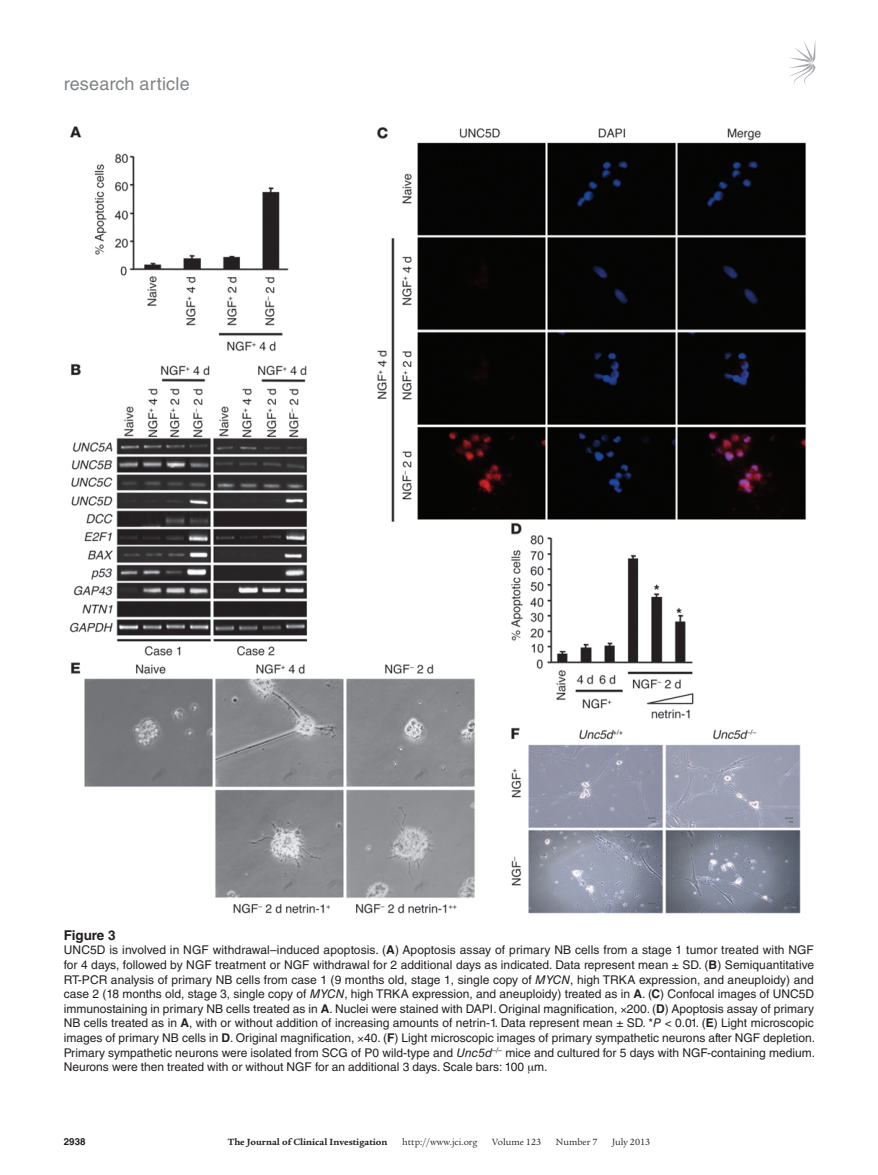
<style>
.page{position:relative;width:878px;height:1175px;background:#fff}
.page>*{position:absolute;margin:0;border:0;box-sizing:border-box;transform-origin:0 0}
.t1{font:18px "Helvetica LT Std";letter-spacing:.01em;color:#808285}
.t2{font:700 13.5px "Helvetica LT Std";color:#231f20}
.t3{font:12px/14.7px "Helvetica LT Std";color:#231f20;text-align:justify}
.t4{font:9.75px "Legacy Serif Std";color:#231f20}
.t5{font:700 9.75px "Legacy Serif Std";color:#231f20}
.t6{font:700 9.75px "Helvetica LT Std";color:#231f20}
.s1{font-weight:700}
.s2{font-style:italic}
</style>
<div class="page">
<svg style="left:789px;top:42px;width:26px;height:43px"></svg>
<img style="left:69px;top:126px;width:737px;height:788px">
<h1 class="t1" style="left:64px;top:73px;width:127px">research article</h1>
<p class="t2" style="left:64px;top:926px;width:53px">Figure 3</p>
<p class="t3" style="left:64px;top:942px;width:753px">UNC5D is involved in NGF withdrawal–induced apoptosis. (<span class="s1">A</span>) Apoptosis assay of primary NB cells from a stage 1 tumor treated with NGF for 4 days, followed by NGF treatment or NGF withdrawal for 2 additional days as indicated. Data represent mean ± SD. (<span class="s1">B</span>) Semiquantitative RT-PCR analysis of primary NB cells from case 1 (9 months old, stage 1, single copy of <span class="s2">MYCN</span>, high TRKA expression, and aneuploidy) and case 2 (18 months old, stage 3, single copy of <span class="s2">MYCN</span>, high TRKA expression, and aneuploidy) treated as in <span class="s1">A</span>. (<span class="s1">C</span>) Confocal images of UNC5D immunostaining in primary NB cells treated as in <span class="s1">A</span>. Nuclei were stained with DAPI. Original magnification, 200. (<span class="s1">D</span>) Apoptosis assay of primary NB cells treated as in <span class="s1">A</span>, with or without addition of increasing amounts of netrin-1. Data represent mean ± SD. *<span class="s2">P</span> &lt; 0.01. (<span class="s1">E</span>) Light microscopic images of primary NB cells in <span class="s1">D</span>. Original magnification, 40. (<span class="s1">F</span>) Light microscopic images of primary sympathetic neurons after NGF depletion.<br>Primary sympathetic neurons were isolated from SCG of P0 wild-type and <span class="s2">Unc5d</span><sup>–/–</sup> mice and cultured for 5 days with NGF-containing medium.<br>Neurons were then treated with or without NGF for an additional 3 days. Scale bars: 100 m.</p>
<p class="t6" style="left:64px;top:1135px;width:23px">2938</p>
<p class="t5" style="left:228px;top:1135px;width:161px">The Journal of Clinical Investigation</p>
<p class="t4" style="left:402px;top:1136px;width:77px">http://www.jci.org</p>
<p class="t4" style="left:492px;top:1136px;width:50px">Volume 123</p>
<p class="t4" style="left:556px;top:1136px;width:43px">Number 7</p>
<p class="t4" style="left:612px;top:1136px;width:40px">July 2013</p>
</div>
